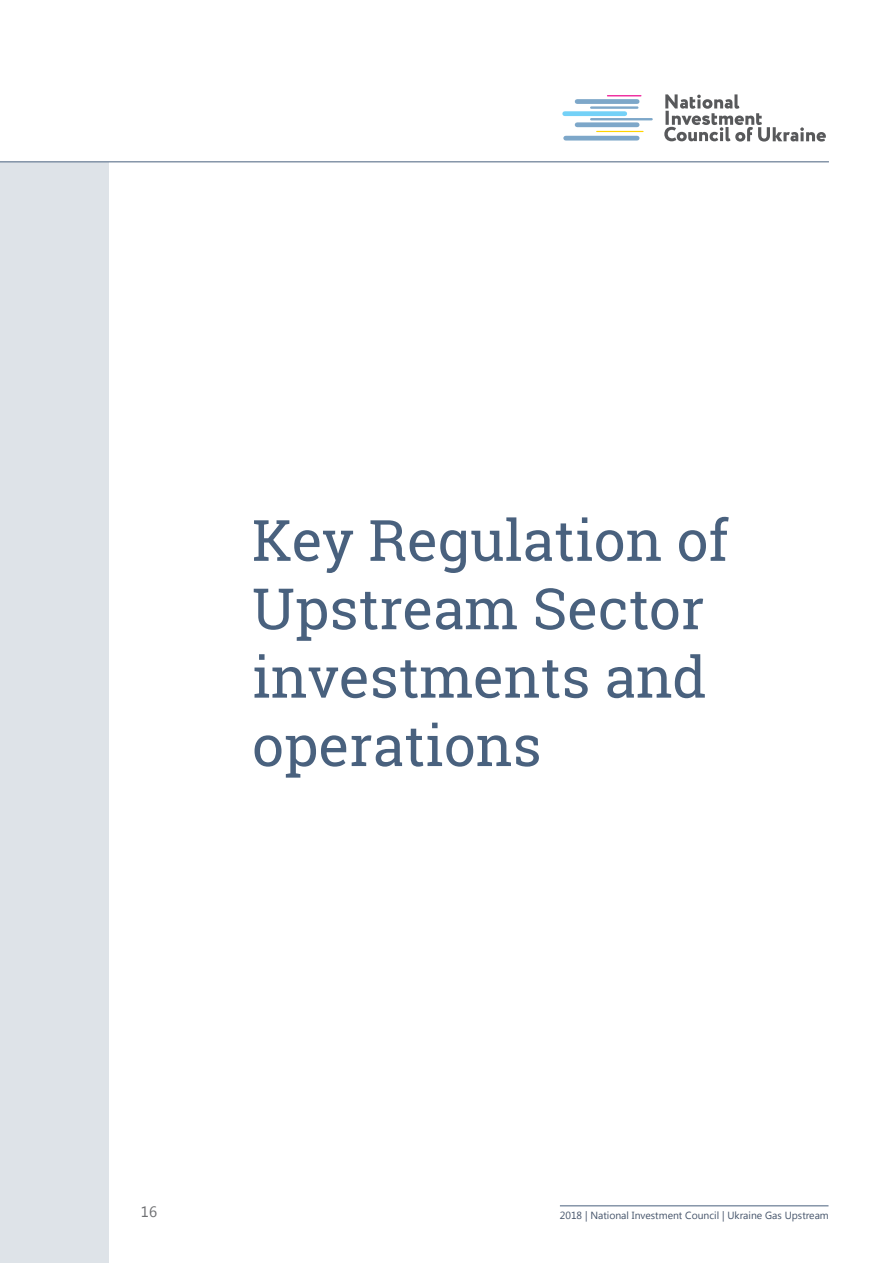
<style>
.page{position:relative;width:893px;height:1263px;background:#fff}
.page>*{position:absolute;margin:0;border:0;box-sizing:border-box;transform-origin:0 0}
.t1{font:57px/68.4px "Roboto Slab";color:#49617e}
.t2{font:15px "Segoe UI";color:#6d6e71}
.t3{font:10.35px "Segoe UI";color:#45546a}
</style>
<div class="page">
<div style="left:0;top:162px;width:109px;height:1101px;background:#dee3e8"></div>
<hr style="left:0;top:161px;width:829px;height:1px;background:#49617e">
<hr style="left:560px;top:1205px;width:268px;height:1px;background:#49617e">
<div style="left:577px;top:99px;width:60px;height:5px;background:#7da7c9"></div>
<hr style="left:591px;top:106px;width:46px;height:3px;background:#7da7c9">
<hr style="left:597px;top:131px;width:46px;height:1px;background:#ffd400">
<hr style="left:607px;top:95px;width:34px;height:1px;background:#ec008c">
<div style="left:566px;top:136px;width:71px;height:5px;background:#7da7c9"></div>
<div style="left:577px;top:122px;width:60px;height:5px;background:#7da7c9"></div>
<div style="left:565px;top:111px;width:60px;height:5px;background:#74d1f7"></div>
<hr style="left:591px;top:118px;width:61px;height:2px;background:#7da7c9">
<svg style="left:664px;top:94px;width:162px;height:48px"></svg>
<p class="t1" style="left:252px;top:505px;width:478px">Key Regulation of<br>Upstream Sector investments and operations</p>
<p class="t2" style="left:141px;top:1201px;width:18px">16</p>
<p class="t3" style="left:560px;top:1208px;width:270px">2018 | National Investment Council | Ukraine Gas Upstream</p>
</div>
